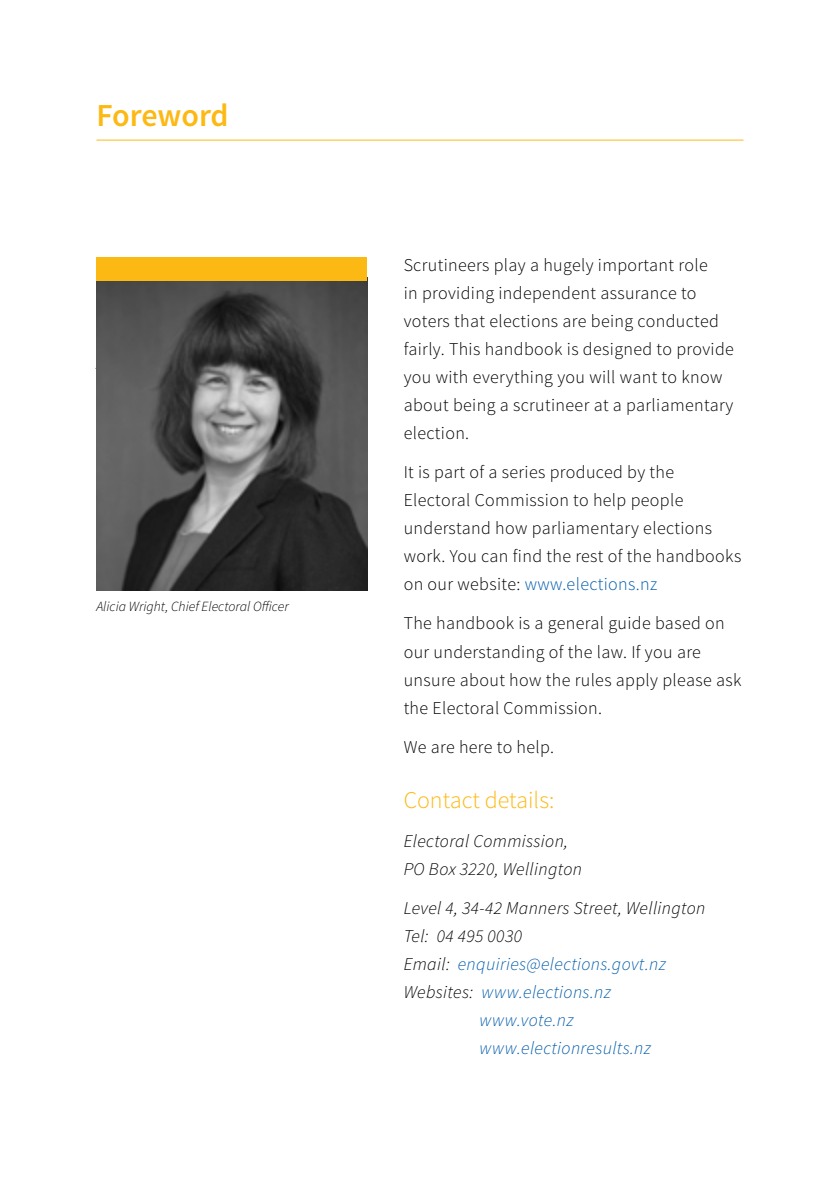
<style>
.page{position:relative;width:840px;height:1191px;background:#fff}
.page>*{position:absolute;margin:0;border:0;box-sizing:border-box;transform-origin:0 0}
.t1{font:600 32px "Source Sans Pro";letter-spacing:-.005em;color:#fdb913}
.t2{font:300 24px "Source Sans Pro";color:#fdb913}
.t3{font:300 18px/28px "Source Sans Pro";letter-spacing:.02em;color:#000}
.t4{font:italic 300 18px "Source Sans Pro";letter-spacing:.02em;color:#005cab}
.t5{font:italic 300 18px/28px "Source Sans Pro";letter-spacing:.02em;color:#000}
.t6{font:italic 300 14px "Source Sans Pro";color:#000}
.s1{color:#005cab}
.s2{color:#000}
</style>
<div class="page">
<img style="left:96px;top:280px;width:271px;height:310px">
<hr style="left:96px;top:140px;width:647px;height:1px;background:#fdb913">
<div style="left:96px;top:257px;width:271px;height:23px;background:#fdb913"></div>
<h1 class="t1" style="left:96px;top:95px;width:134px">Foreword</h1>
<p class="t6" style="left:96px;top:597px;width:194px">Alicia Wright, Chief Electoral Officer</p>
<p class="t3" style="left:403px;top:251px;width:331px">Scrutineers play a hugely important role<br>in providing independent assurance to voters that elections are being conducted fairly. This handbook is designed to provide you with everything you will want to know about being a scrutineer at a parliamentary election.</p>
<p class="t3" style="left:403px;top:458px;width:339px">It is part of a series produced by the Electoral Commission to help people understand how parliamentary elections work. You can find the rest of the handbooks on our website: <span class="s1">www.elections.nz</span></p>
<p class="t3" style="left:403px;top:609px;width:339px">The handbook is a general guide based on our understanding of the law. If you are unsure about how the rules apply please ask the Electoral Commission.</p>
<p class="t3" style="left:403px;top:733px;width:152px">We are here to help.</p>
<h2 class="t2" style="left:403px;top:785px;width:152px">Contact details:</h2>
<p class="t5" style="left:403px;top:827px;width:180px">Electoral Commission,<br>PO Box 3220, Wellington</p>
<p class="t5" style="left:403px;top:894px;width:303px">Level 4, 34-42 Manners Street, Wellington</p>
<p class="t5" style="left:403px;top:922px;width:120px">Tel: 04 495 0030</p>
<p class="t4" style="left:403px;top:953px;width:263px"><span class="s2">Email:</span> enquiries@elections.govt.nz</p>
<p class="t4" style="left:403px;top:981px;width:208px"><span class="s2">Websites:</span> www.elections.nz</p>
<p class="t4" style="left:479px;top:1009px;width:95px">www.vote.nz</p>
<p class="t4" style="left:479px;top:1037px;width:173px">www.electionresults.nz</p>
</div>
